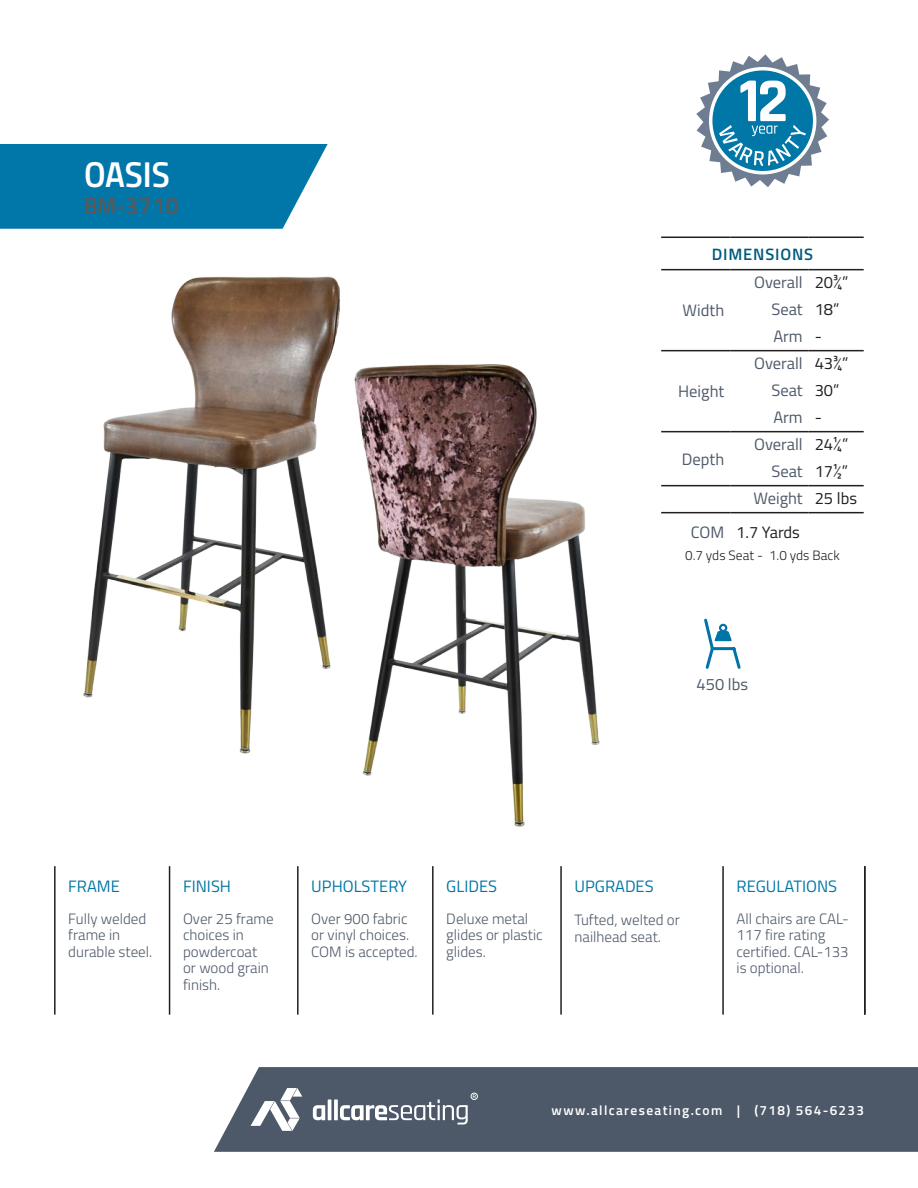
<style>
.page{position:relative;width:918px;height:1188px;background:#fff}
.page>*{position:absolute;margin:0;border:0;box-sizing:border-box;transform-origin:0 0}
.t1{font:36px "Titillium Semibold Upright";letter-spacing:-.005em;color:#fff}
.t2{font:24px "Titillium Semibold Upright";color:#58595b}
.t3{font:16.5px/27px "Titillium";color:#4d5969;text-align:center}
.t4{font:16.5px "Titillium";color:#0077a8}
.t5{font:16.5px "Titillium";letter-spacing:-.005em;color:#231f20}
.t6{font:600 16.5px "Titillium";letter-spacing:.05em;color:#00597f}
.t7{font:300 15px/16.5px "Titillium";color:#4d5969}
.t8{font:15px "Titillium";color:#4d5969}
.t9{font:600 13.5px "Titillium";letter-spacing:.1em;color:#fff}
.t10{font:300 13.5px "Titillium";color:#231f20}
.s1{color:#231f20}
.s2{color:#4d5969}
</style>
<div class="page">
<div style="left:214px;top:1067px;width:704px;height:85px;background:#4d5969"></div>
<svg style="left:0;top:144px;width:328px;height:85px;background:#1280ae"></svg>
<svg style="left:696px;top:54px;width:133px;height:133px"></svg>
<svg style="left:313px;top:1105px;width:12px;height:15px"></svg>
<hr style="left:328px;top:1099px;width:3px;height:21px;background:#fff">
<svg style="left:334px;top:1099px;width:4px;height:21px"></svg>
<svg style="left:251px;top:1088px;width:51px;height:43px"></svg>
<svg style="left:340px;top:1094px;width:136px;height:31px;background:#747e8a"></svg>
<div style="left:471px;top:1093px;width:7px;height:7px;border:1px solid #fff;border-radius:50%"></div>
<svg style="left:704px;top:618px;width:37px;height:51px"></svg>
<div style="left:719px;top:624px;width:8px;height:8px;border:2px solid #0074a8;border-radius:50%"></div>
<img style="left:83px;top:276px;width:257px;height:478px">
<img style="left:354px;top:364px;width:246px;height:463px">
<hr style="left:661px;top:350px;width:69px;height:1px;background:#231f20">
<hr style="left:730px;top:350px;width:79px;height:1px;background:#231f20">
<hr style="left:809px;top:350px;width:55px;height:1px;background:#231f20">
<hr style="left:661px;top:431px;width:69px;height:1px;background:#231f20">
<hr style="left:730px;top:431px;width:79px;height:1px;background:#231f20">
<hr style="left:809px;top:431px;width:55px;height:1px;background:#231f20">
<hr style="left:661px;top:485px;width:69px;height:1px;background:#231f20">
<hr style="left:730px;top:485px;width:79px;height:1px;background:#231f20">
<hr style="left:809px;top:485px;width:55px;height:1px;background:#231f20">
<hr style="left:661px;top:512px;width:69px;height:1px;background:#231f20">
<hr style="left:730px;top:512px;width:79px;height:1px;background:#231f20">
<hr style="left:809px;top:512px;width:55px;height:1px;background:#231f20">
<hr style="left:661px;top:237px;width:69px;height:1px;background:#231f20">
<hr style="left:730px;top:237px;width:79px;height:1px;background:#231f20">
<hr style="left:809px;top:237px;width:55px;height:1px;background:#231f20">
<hr style="left:661px;top:269px;width:69px;height:1px;background:#231f20">
<hr style="left:730px;top:269px;width:79px;height:1px;background:#231f20">
<hr style="left:809px;top:269px;width:55px;height:1px;background:#231f20">
<hr style="left:297px;top:866px;width:2px;height:149px;background:#231f20">
<hr style="left:432px;top:866px;width:2px;height:149px;background:#231f20">
<hr style="left:560px;top:866px;width:2px;height:149px;background:#231f20">
<hr style="left:169px;top:866px;width:1px;height:149px;background:#231f20">
<hr style="left:54px;top:866px;width:2px;height:149px;background:#231f20">
<hr style="left:722px;top:866px;width:2px;height:149px;background:#231f20">
<hr style="left:864px;top:866px;width:2px;height:149px;background:#231f20">
<h1 class="t1" style="left:84px;top:147px;width:88px">OASIS</h1>
<h2 class="t2" style="left:84px;top:187px;width:96px">BM-3710</h2>
<p class="t6" style="left:712px;top:241px;width:103px">DIMENSIONS</p>
<p class="t3" style="left:683px;top:296px;width:43px">Width</p>
<p class="t3" style="left:678px;top:377px;width:48px">Height</p>
<p class="t3" style="left:754px;top:268px;width:96px">Overall <span class="s1">20¾”<br></span>Seat <span class="s1">18”<br></span>Arm <span class="s1">-</span></p>
<p class="t3" style="left:754px;top:349px;width:96px">Overall <span class="s1">43¾”<br></span>Seat <span class="s1">30”<br></span>Arm <span class="s1">-</span></p>
<p class="t3" style="left:753px;top:430px;width:105px">Overall <span class="s1">24¼”<br></span>Seat <span class="s1">17½”<br></span>Weight <span class="s1">25 lbs</span></p>
<p class="t5" style="left:691px;top:520px;width:111px"><span class="s2">COM</span> 1.7 Yards</p>
<p class="t10" style="left:685px;top:545px;width:156px">0.7 yds Seat - 1.0 yds Back</p>
<p class="t3" style="left:682px;top:445px;width:44px">Depth</p>
<p class="t3" style="left:697px;top:670px;width:53px">450 lbs</p>
<p class="t4" style="left:68px;top:874px;width:53px">FRAME</p>
<p class="t7" style="left:68px;top:909px;width:85px">Fully welded frame in durable steel.</p>
<p class="t8" style="left:68px;top:940px;width:72px">lightw ight</p>
<p class="t4" style="left:183px;top:874px;width:50px">FINISH</p>
<p class="t7" style="left:183px;top:909px;width:92px">Over 25 frame choices in powdercoat or wood grain finish.</p>
<p class="t4" style="left:311px;top:874px;width:97px">UPHOLSTERY</p>
<p class="t7" style="left:311px;top:909px;width:108px">Over 900 fabric or vinyl choices.<br>COM is accepted.</p>
<p class="t4" style="left:446px;top:874px;width:52px">GLIDES</p>
<p class="t7" style="left:446px;top:909px;width:98px">Deluxe metal glides or plastic glides.</p>
<p class="t4" style="left:575px;top:874px;width:81px">UPGRADES</p>
<p class="t7" style="left:575px;top:911px;width:107px">Tufted, welted or nailhead seat.</p>
<p class="t4" style="left:737px;top:874px;width:102px">REGULATIONS</p>
<p class="t7" style="left:737px;top:909px;width:114px">All chairs are CAL-<br>117 fire rating certified. CAL-133 is optional.</p>
<p class="t9" style="left:552px;top:1100px;width:314px">www.allcareseating.com | (718) 564-6233</p>
</div>
